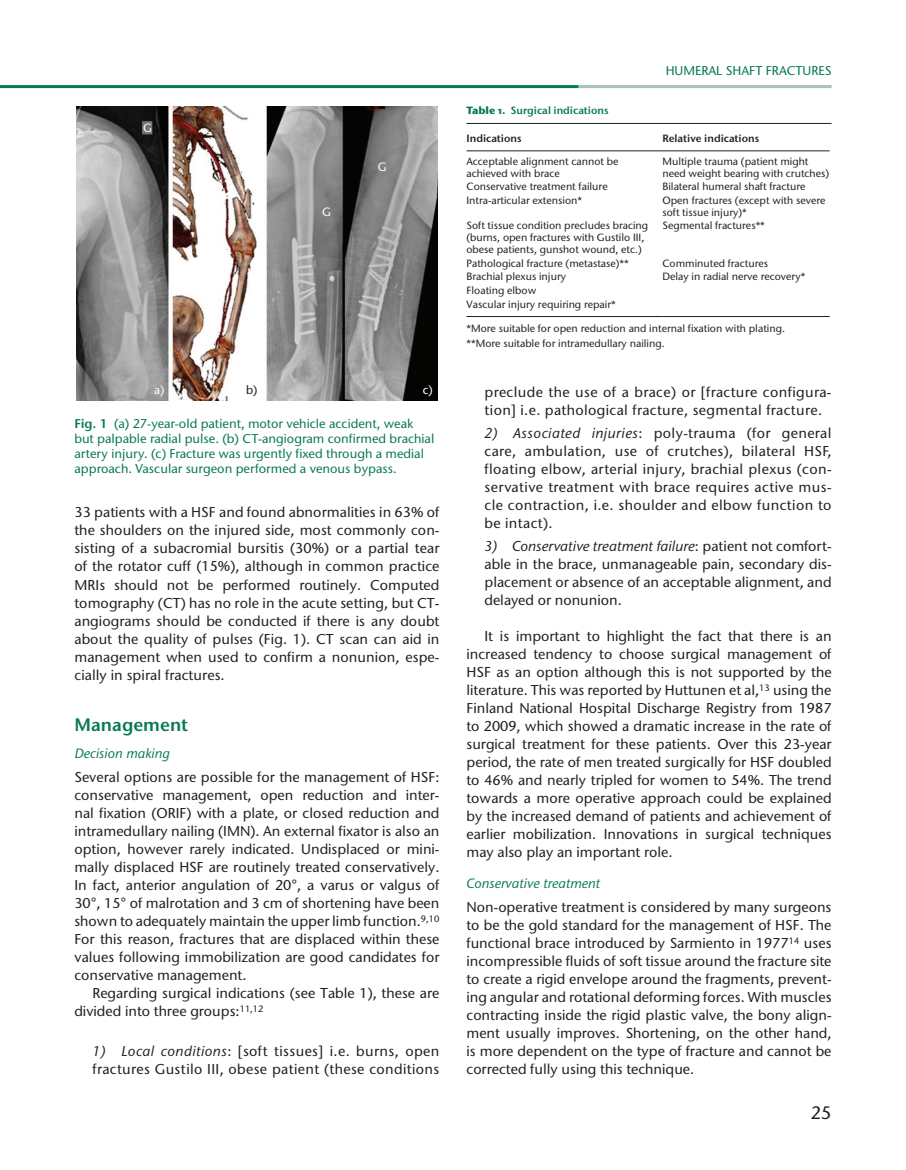
<style>
.page{position:relative;width:906px;height:1170px;background:#fff}
.page>*{position:absolute;margin:0;border:0;box-sizing:border-box;transform-origin:0 0}
.t1{font:600 18px "Stone Sans ITC Pro";color:#077a4e}
.t2{font:500 18px "Stone Sans ITC Pro";color:#231f20}
.t3{font:500 14.25px/18px "Stone Sans ITC Pro";color:#231f20;text-align:justify}
.t4{font:500 14.25px/18px "Stone Sans ITC Pro";letter-spacing:.025em;color:#231f20}
.t5{font:italic 500 13.5px "Stone Sans ITC Pro";color:#077a4e}
.t6{font:500 12.75px/15px "Stone Sans ITC Pro";color:#077a4e}
.t7{font:500 12px "Stone Sans Std";color:#fff}
.t8{font:500 12px "Stone Sans Std";color:#231f20}
.t9{font:500 10.5px/12px "Stone Sans ITC Pro";color:#231f20}
.t10{font:600 10.5px "Stone Sans ITC Pro";color:#231f20}
.t11{font:600 10.5px "Stone Sans ITC Pro";color:#077a4e}
.s1{font-weight:600}
.s2{font-style:italic}
.s3{font-weight:700}
</style>
<div class="page">
<hr style="left:578px;top:85px;width:253px;height:3px;background:#a9c1b0">
<hr style="left:0;top:85px;width:578px;height:3px;background:#077a4e">
<img style="left:77px;top:106px;width:360px;height:295px">
<hr style="left:466px;top:123px;width:365px;height:1px;background:#231f20">
<hr style="left:466px;top:150px;width:196px;height:1px;background:#231f20">
<hr style="left:662px;top:150px;width:167px;height:1px;background:#231f20">
<hr style="left:466px;top:316px;width:196px;height:1px;background:#231f20">
<hr style="left:662px;top:316px;width:167px;height:1px;background:#231f20">
<p class="t7" style="left:143px;top:121px;width:10px">G</p>
<p class="t7" style="left:322px;top:204px;width:10px">G</p>
<p class="t7" style="left:378px;top:160px;width:10px">G</p>
<p class="t7" style="left:154px;top:382px;width:12px">a)</p>
<p class="t7" style="left:423px;top:382px;width:11px">c)</p>
<p class="t8" style="left:246px;top:382px;width:13px">b)</p>
<p class="t6" style="left:74px;top:416px;width:361px"><span class="s1">Fig. 1</span> (a) 27-year-old patient, motor vehicle accident, weak but palpable radial pulse. (b) CT-angiogram confirmed brachial artery injury. (c) Fracture was urgently fixed through a medial approach. Vascular surgeon performed a venous bypass.</p>
<p class="t3" style="left:74px;top:503px;width:367px">33 patients with a HSF and found abnormalities in 63% of the shoulders on the injured side, most commonly con&shy;sisting of a subacromial bursitis (30%) or a partial tear of the rotator cuff (15%), although in common practice MRIs should not be performed routinely. Computed tomography (CT) has no role in the acute setting, but CT&shy;angiograms should be conducted if there is any doubt about the quality of pulses (Fig. 1). CT scan can aid in management when used to confirm a nonunion, espe&shy;cially in spiral fractures.</p>
<p class="t1" style="left:74px;top:713px;width:115px">Management</p>
<p class="t5" style="left:74px;top:744px;width:97px">Decision making</p>
<p class="t3" style="left:74px;top:767px;width:367px">Several options are possible for the management of HSF: conservative management, open reduction and inter&shy;nal fixation (ORIF) with a plate, or closed reduction and intramedullary nailing (IMN). An external fixator is also an option, however rarely indicated. Undisplaced or mini&shy;mally displaced HSF are routinely treated conservatively.<br>In fact, anterior angulation of 20°, a varus or valgus of 30°, 15° of malrotation and 3 cm of shortening have been shown to adequately maintain the upper limb function.<sup>9,10<br></sup>For this reason, fractures that are displaced within these values following immobilization are good candidates for conservative management.</p>
<p class="t3" style="left:74px;top:983px;width:366px;text-indent:18px">Regarding surgical indications (see Table 1), these are divided into three groups:<sup>11,12</sup></p>
<p class="t4" style="left:92px;top:1042px;width:348px"><span class="s2">1) Local conditions</span>: [soft tissues] i.e. burns, open fractures Gustilo III, obese patient (these conditions</p>
<p class="t6" style="left:665px;top:63px;width:27px">Humera</p>
<p class="t6" style="left:716px;top:63px;width:18px">l shaft</p>
<p class="t6" style="left:765px;top:63px;width:9px">fract</p>
<p class="t6" style="left:802px;top:63px;width:16px">ures</p>
<p class="t11" style="left:466px;top:104px;width:144px"><span class="s3">Table 1.</span> Surgical indications</p>
<p class="t10" style="left:466px;top:131px;width:57px">Indications</p>
<p class="t10" style="left:662px;top:131px;width:98px">Relative indications</p>
<p class="t9" style="left:466px;top:155px;width:153px">Acceptable alignment cannot be achieved with brace</p>
<p class="t9" style="left:662px;top:155px;width:168px">Multiple trauma (patient might need weight bearing with crutches)</p>
<p class="t9" style="left:466px;top:180px;width:143px">Conservative treatment failure</p>
<p class="t9" style="left:662px;top:180px;width:145px">Bilateral humeral shaft fracture</p>
<p class="t9" style="left:466px;top:194px;width:117px">Intra-articular extension*</p>
<p class="t9" style="left:662px;top:194px;width:165px">Open fractures (except with severe soft tissue injury)*</p>
<p class="t9" style="left:466px;top:219px;width:183px">Soft tissue condition precludes bracing (burns, open fractures with Gustilo III, obese patients, gunshot wound, etc.)</p>
<p class="t9" style="left:662px;top:219px;width:104px">Segmental fractures**</p>
<p class="t9" style="left:466px;top:257px;width:164px">Pathological fracture (metastase)**</p>
<p class="t9" style="left:662px;top:257px;width:107px">Comminuted fractures</p>
<p class="t9" style="left:466px;top:270px;width:101px">Brachial plexus injury</p>
<p class="t9" style="left:662px;top:270px;width:144px">Delay in radial nerve recovery*</p>
<p class="t9" style="left:466px;top:283px;width:151px;line-height:13.6px">Floating elbow<br>Vascular injury requiring repair*</p>
<p class="t9" style="left:466px;top:320px;width:320px;line-height:15px">*More suitable for open reduction and internal fixation with plating. **More suitable for intramedullary nailing.</p>
<p class="t4" style="left:484px;top:383px;width:348px">preclude the use of a brace) or [fracture configura&shy;tion] i.e. pathological fracture, segmental fracture.</p>
<p class="t3" style="left:484px;top:424px;width:348px"><span class="s2">2) Associated injuries</span>: poly-trauma (for general care, ambulation, use of crutches), bilateral HSF, floating elbow, arterial injury, brachial plexus (con&shy;servative treatment with brace requires active mus&shy;cle contraction, i.e. shoulder and elbow function to be intact).</p>
<p class="t3" style="left:484px;top:536px;width:348px"><span class="s2">3) Conservative treatment failure</span>: patient not comfort&shy;able in the brace, unmanageable pain, secondary dis&shy;placement or absence of an acceptable alignment, and delayed or nonunion.</p>
<p class="t3" style="left:466px;top:626px;width:367px;text-indent:18px">It is important to highlight the fact that there is an increased tendency to choose surgical management of HSF as an option although this is not supported by the literature. This was reported by Huttunen et al,<sup>13</sup> using the Finland National Hospital Discharge Registry from 1987 to 2009, which showed a dramatic increase in the rate of surgical treatment for these patients. Over this 23-year period, the rate of men treated surgically for HSF doubled to 46% and nearly tripled for women to 54%. The trend towards a more operative approach could be explained by the increased demand of patients and achievement of earlier mobilization. Innovations in surgical techniques may also play an important role.</p>
<p class="t5" style="left:466px;top:875px;width:135px">Conservative treatment</p>
<p class="t3" style="left:466px;top:898px;width:366px">Non-operative treatment is considered by many surgeons to be the gold standard for the management of HSF. The functional brace introduced by Sarmiento in 1977<sup>14</sup> uses incompressible fluids of soft tissue around the fracture site to create a rigid envelope around the fragments, prevent&shy;ing angular and rotational deforming forces. With muscles contracting inside the rigid plastic valve, the bony align&shy;ment usually improves. Shortening, on the other hand, is more dependent on the type of fracture and cannot be corrected fully using this technique.</p>
<p class="t2" style="left:811px;top:1101px;width:22px">25</p>
</div>
